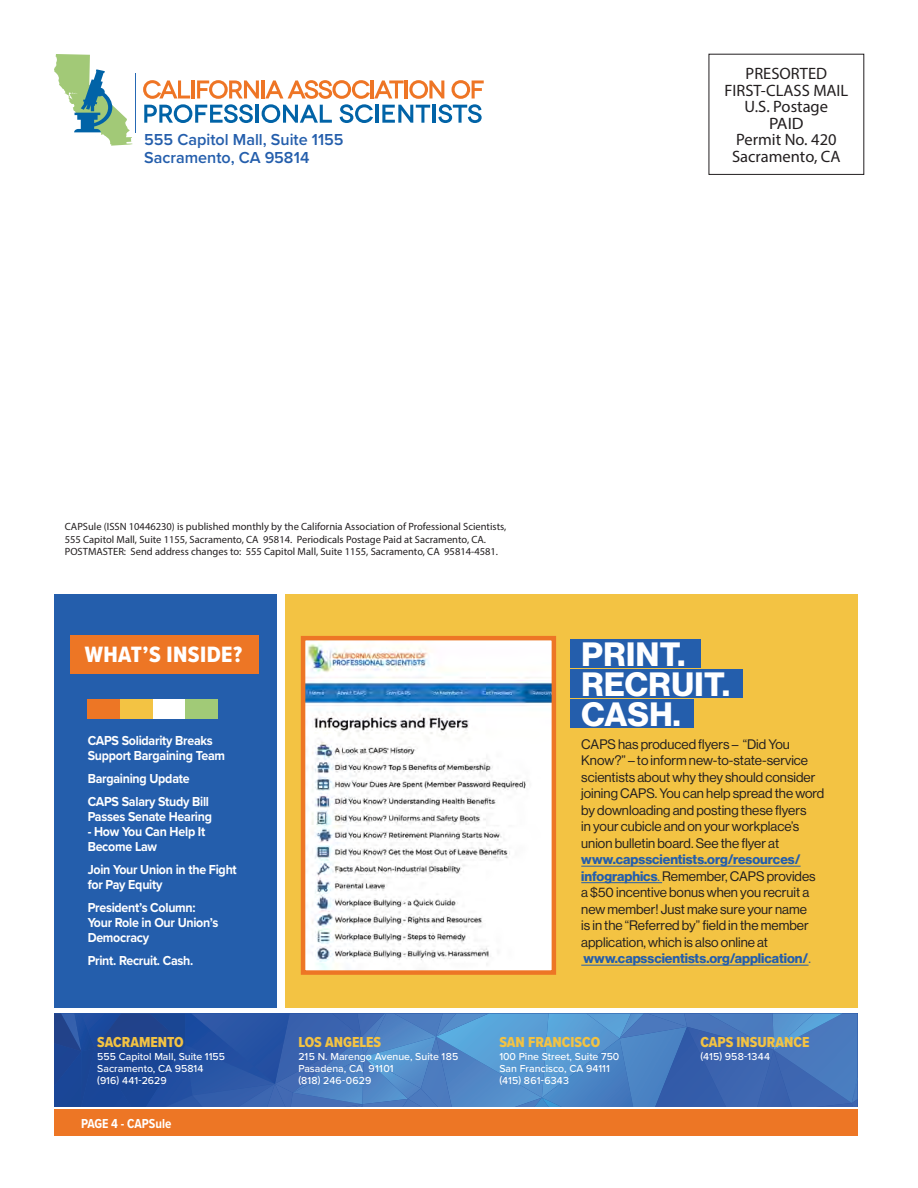
<style>
.page{position:relative;width:918px;height:1188px;background:#fff}
.page>*{position:absolute;margin:0;border:0;box-sizing:border-box;transform-origin:0 0}
.t1{font:33px/30px "N Haas Grotesk DS Pro 75 Bd";letter-spacing:.015em;color:#fff}
.t2{font:22.95px "Proxima Nova Cond Extrabld";letter-spacing:.02em;color:#fff}
.t3{font:16.5px/16.6px "Myriad Pro";color:#231f20;text-align:center}
.t4{font:600 16.5px/18px "Proxima Nova";color:#245eac}
.t5{font:15px "Proxima Nova Cond Extrabld";color:#f3c343}
.t6{font:13.5px/16.5px "N Haas Grotesk DS Pro 55 Rg";color:#231f20}
.t7{font:700 13.5px/15px "Proxima Nova";letter-spacing:-.02em;color:#fff;scale:.92 1}
.t8{font:13.5px "N Haas Grotesk DS Pro 75 Bd";color:#245eac}
.t9{font:700 13.5px "Proxima Nova Cond";color:#fff}
.t10{font:10.5px/12.6px "Myriad Pro";color:#231f20}
.t11{font:500 10.5px/12px "Proxima Nova";color:#fff}
.t12{font:500 10.5px "Proxima Nova";letter-spacing:.02em;color:#fff}
.s1{font-family:"N Haas Grotesk DS Pro 75 Bd";color:#245eac}
.s2{color:#245eac}
.s3{font-family:"N Haas Grotesk DS Pro 55 Rg"}
</style>
<div class="page">
<div style="left:285px;top:594px;width:573px;height:414px;background:#f3c343"></div>
<div style="left:54px;top:594px;width:222px;height:414px;background:#245eac"></div>
<svg style="left:54px;top:1013px;width:804px;height:94px;background:#3e70b6"></svg>
<div style="left:70px;top:636px;width:189px;height:38px;background:#ed7625"></div>
<svg style="left:143px;top:80px;width:341px;height:43px"></svg>
<hr style="left:135px;top:73px;width:1px;height:60px;background:#2669b4">
<svg style="left:54px;top:54px;width:78px;height:92px"></svg>
<div style="left:54px;top:1109px;width:804px;height:27px;background:#ed7625"></div>
<div style="left:570px;top:669px;width:173px;height:28px;background:#245eac"></div>
<div style="left:570px;top:639px;width:130px;height:28px;background:#245eac"></div>
<div style="left:570px;top:699px;width:124px;height:28px;background:#245eac"></div>
<hr style="left:581px;top:866px;width:220px;height:1px;background:#245eac">
<hr style="left:581px;top:882px;width:81px;height:1px;background:#245eac">
<hr style="left:581px;top:965px;width:228px;height:1px;background:#245eac">
<img style="left:306px;top:641px;width:245px;height:329px">
<div style="left:301px;top:636px;width:255px;height:339px;border:4px solid #ed7625"></div>
<div style="left:88px;top:699px;width:32px;height:20px;background:#ed7625"></div>
<div style="left:120px;top:699px;width:33px;height:20px;background:#f3c343"></div>
<div style="left:153px;top:699px;width:32px;height:20px;background:#fff"></div>
<div style="left:186px;top:699px;width:32px;height:20px;background:#a1ca77"></div>
<p class="t4" style="left:144px;top:130px;width:201px">555 Capitol Mall, Suite 1155<br>Sacramento, CA 95814</p>
<p class="t3" style="left:724px;top:65px;width:125px">PRESORTED<br>FIRST-CLASS MAIL<br>U.S. Postage<br>PAID<br>Permit No. 420<br>Sacramento, CA</p>
<p class="t10" style="left:65px;top:520px;width:443px">CAPSule (ISSN 10446230) is published monthly by the California Association of Professional Scientists,<br>555 Capitol Mall, Suite 1155, Sacramento, CA 95814. Periodicals Postage Paid at Sacramento, CA.<br>POSTMASTER: Send address changes to: 555 Capitol Mall, Suite 1155, Sacramento, CA 95814-4581.</p>
<h2 class="t2" style="left:85px;top:638px;width:159px">WHAT’S INSIDE?</h2>
<p class="t7" style="left:88px;top:732px;width:151px">CAPS Solidarity Breaks<br>Support Bargaining Team</p>
<p class="t7" style="left:88px;top:766px;width:133px;line-height:23.2px">Bargaining Update<br>CAPS Salary Study Bill</p>
<p class="t7" style="left:88px;top:809px;width:137px">Passes Senate Hearing</p>
<p class="t7" style="left:88px;top:824px;width:129px">- How You Can Help It<br>Become Law</p>
<p class="t7" style="left:88px;top:862px;width:164px">Join Your Union in the Fight for Pay Equity</p>
<p class="t7" style="left:88px;top:900px;width:144px">President’s Column:<br>Your Role in Our Union’s<br>Democracy</p>
<p class="t7" style="left:88px;top:953px;width:116px">Print. Recruit. Cash.</p>
<h1 class="t1" style="left:582px;top:640px;width:150px">PRINT.<br>RECRUIT.<br>CASH.</h1>
<p class="t6" style="left:581px;top:736px;width:245px">CAPS has produced flyers – “Did You Know?” – to inform new-to-state-service scientists about why they should consider joining CAPS. You can help spread the word by downloading and posting these flyers<br>in your cubicle and on your workplace’s union bulletin board. See the flyer at</p>
<p class="t8" style="left:581px;top:852px;width:221px">www.capsscientists.org/resources/</p>
<p class="t6" style="left:581px;top:868px;width:236px"><span class="s1">infographics</span><span class="s2">.</span> Remember, CAPS provides a $50 incentive bonus when you recruit a new member! Just make sure your name is in the “Referred by” field in the member application, which is also online at</p>
<p class="t8" style="left:583px;top:951px;width:229px">www.capsscientists.org/application/<span class="s3">.</span></p>
<p class="t5" style="left:97px;top:1031px;width:88px">SACRAMENTO</p>
<p class="t11" style="left:97px;top:1050px;width:129px">555 Capitol Mall, Suite 1155<br>Sacramento, CA 95814 (916) 441-2629</p>
<p class="t9" style="left:81px;top:1114px;width:92px">PAGE 4 - CAPSule</p>
<p class="t5" style="left:298px;top:1031px;width:84px">LOS ANGELES</p>
<p class="t11" style="left:298px;top:1050px;width:161px">215 N. Marengo Avenue, Suite 185<br>Pasadena, CA 91101<br>(818) 246-0629</p>
<p class="t5" style="left:499px;top:1031px;width:102px">SAN FRANCISCO</p>
<p class="t11" style="left:499px;top:1050px;width:122px">100 Pine Street, Suite 750<br>San Francisco, CA 94111 (415) 861-6343</p>
<p class="t5" style="left:700px;top:1031px;width:111px">CAPS INSURANCE</p>
<p class="t12" style="left:700px;top:1049px;width:71px">(415) 958-1344</p>
</div>
